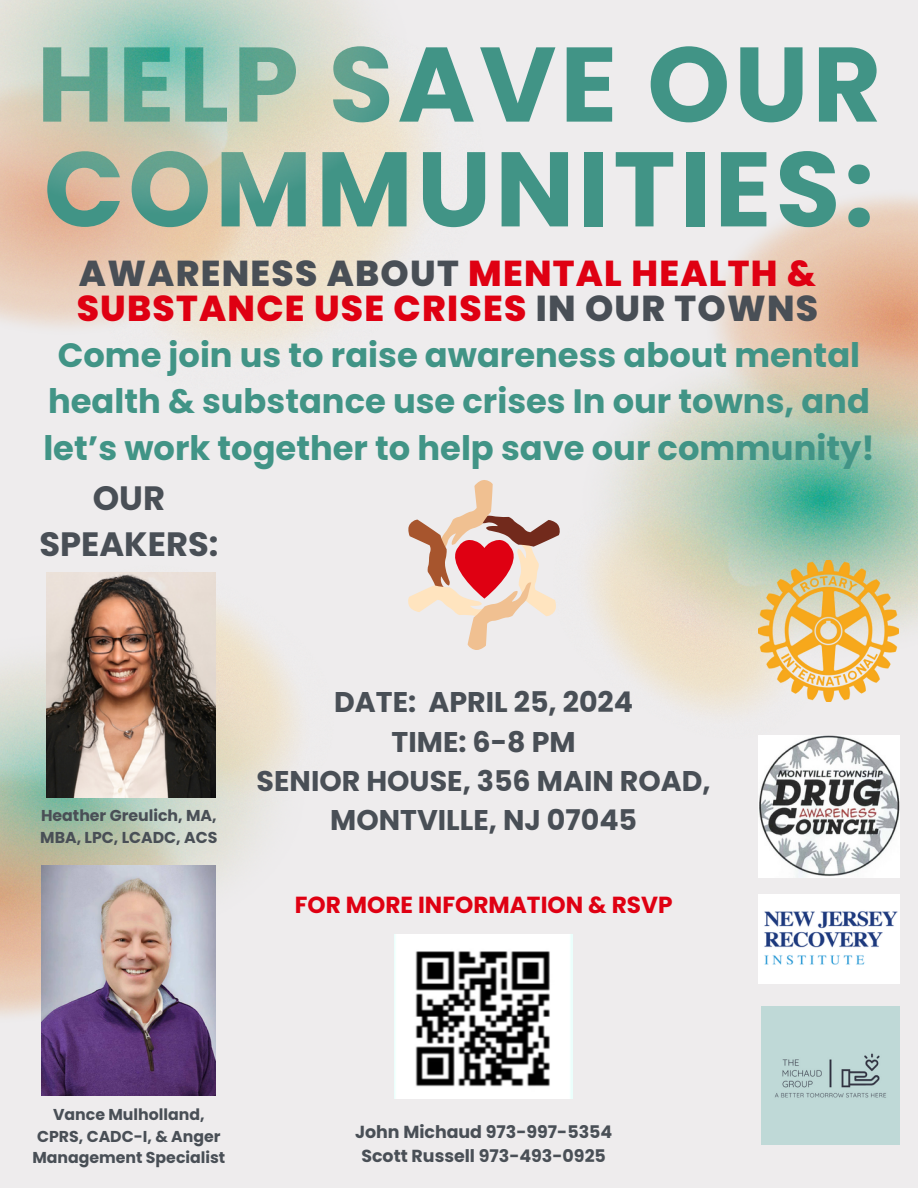
<style>
.page{position:relative;width:918px;height:1188px;background:#eeeced}
.page>*{position:absolute;margin:0;border:0;box-sizing:border-box;transform-origin:0 0}
.t1{font:700 105.75px/104.7px "Poppins";letter-spacing:.035em;color:#419486}
.t2{font:800 36px/34.8px "Poppins";letter-spacing:.035em;color:#df0012}
.t3{font:700 33.75px/46.5px "Poppins";color:#419486;text-align:center}
.t4{font:700 33.75px/46.5px "Poppins";color:#494f56;text-align:center}
.t5{font:700 28.5px/39.3px "Poppins";color:#494f56;text-align:center}
.t6{font:700 23.25px "Poppins";color:#df0012}
.t7{font:700 17.4px "Poppins";color:#494f56}
.t8{font:700 15.75px/21.3px "Poppins";color:#494f56}
.s1{color:#494f56}
</style>
<div class="page">
<img style="left:182px;top:94px;width:253px;height:261px">
<img style="left:215px;top:572px;width:37px;height:59px">
<img style="left:624px;top:662px;width:197px;height:74px">
<img style="left:587px;top:336px;width:331px;height:326px">
<img style="left:0;top:216px;width:261px;height:121px">
<img style="left:0;top:0;width:412px;height:216px">
<img style="left:0;top:956px;width:42px;height:69px">
<img style="left:0;top:631px;width:300px;height:325px">
<svg style="left:408px;top:480px;width:152px;height:170px"></svg>
<img style="left:395px;top:935px;width:177px;height:163px">
<img style="left:758px;top:736px;width:142px;height:142px">
<img style="left:758px;top:561px;width:141px;height:140px">
<img style="left:758px;top:895px;width:142px;height:88px">
<img style="left:47px;top:572px;width:168px;height:225px">
<img style="left:42px;top:865px;width:173px;height:231px">
<img style="left:761px;top:1006px;width:139px;height:138px">
<p class="t1" style="left:37px;top:32px;width:846px">HELP SAVE OUR<br>COMMUNITIES:</p>
<p class="t2" style="left:77px;top:256px;width:743px"><span class="s1">AWARENESS ABOUT</span> MENTAL HEALTH &amp;<br>SUBSTANCE USE CRISES <span class="s1">IN OUR TOWNS</span></p>
<p class="t3" style="left:43px;top:332px;width:833px">Come join us to raise awareness about mental health &amp; substance use crises In our towns, and let’s work together to help save our community!</p>
<p class="t4" style="left:39px;top:475px;width:180px">OUR<br>SPEAKERS:</p>
<p class="t8" style="left:40px;top:805px;width:179px">Heather Greulich, MA,<br>MBA, LPC, LCADC, ACS</p>
<p class="t5" style="left:257px;top:683px;width:456px">DATE: APRIL 25, 2024<br>TIME: 6-8 PM<br>SENIOR HOUSE, 356 MAIN ROAD,<br>MONTVILLE, NJ 07045</p>
<p class="t6" style="left:295px;top:889px;width:379px">FOR MORE INFORMATION &amp; RSVP</p>
<h5 class="t8" style="left:53px;top:1104px;width:153px">Vance Mulholland,</h5>
<p class="t8" style="left:32px;top:1126px;width:195px">CPRS, CADC-I, &amp; Anger<br>Management Specialist</p>
<h4 class="t7" style="left:355px;top:1120px;width:259px">John Michaud 973-997-5354</h4>
<p class="t7" style="left:361px;top:1143px;width:246px">Scott Russell 973-493-0925</p>
</div>
